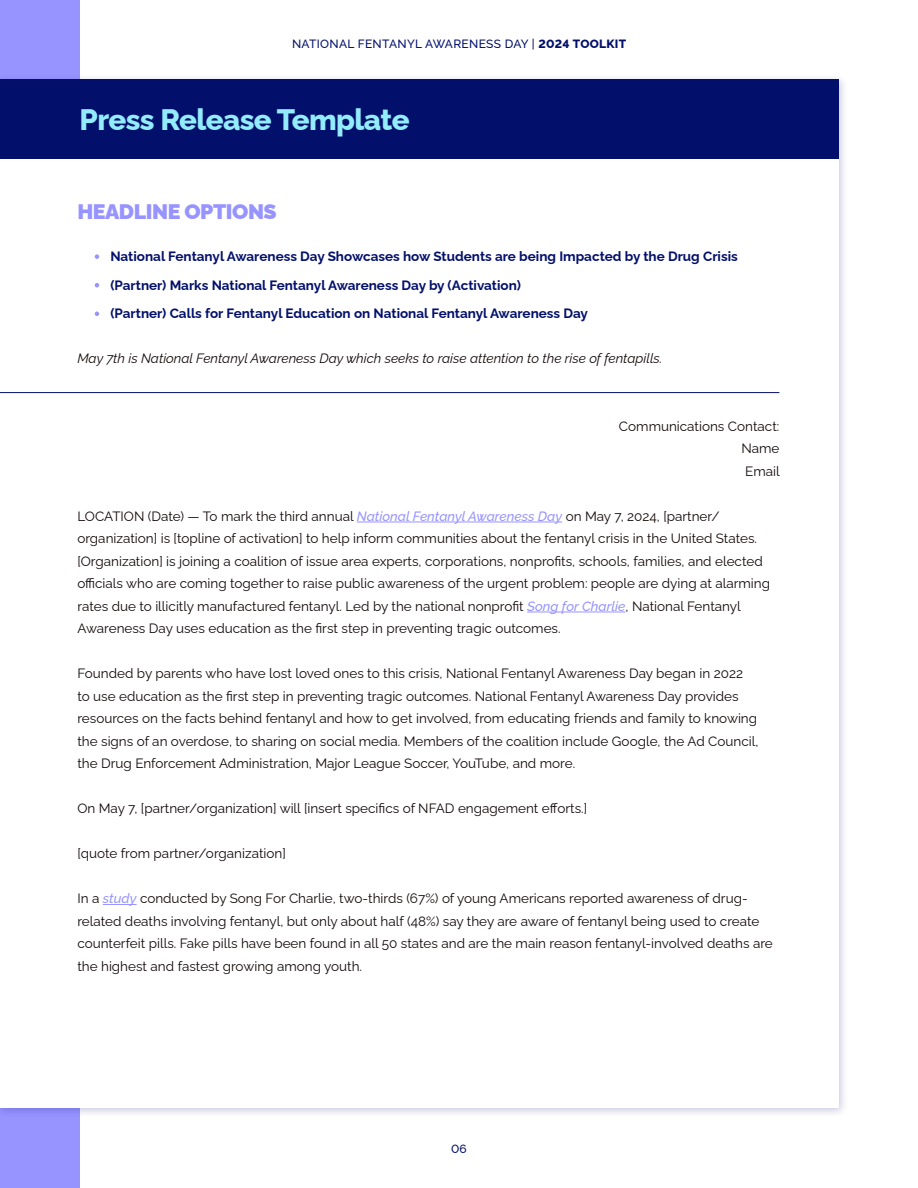
<style>
.page{position:relative;width:918px;height:1188px;background:#fff}
.page>*{position:absolute;margin:0;border:0;box-sizing:border-box;transform-origin:0 0}
.t1{font:800 29.7px "Raleway";letter-spacing:-.02em;color:#93ecfc}
.t2{font:900 21px "Raleway";letter-spacing:-.02em;color:#9794ff}
.t3{font:13.5px/22.5px "Raleway";color:#140909}
.t4{font:700 13.5px/28.5px "Raleway";color:#03106b}
.t5{font:italic 13.5px "Raleway";color:#140909}
.t6{font:500 12px "Raleway";letter-spacing:.025em;color:#03106b}
.s1{font-weight:800}
.s2{font-weight:500;font-style:italic;color:#9794ff}
</style>
<div class="page">
<div style="left:0;top:0;width:80px;height:1188px;background:#9794ff"></div>
<div style="left:0;top:73px;width:848px;height:1045px;background:#050a70;opacity:.22"></div>
<div style="left:0;top:80px;width:838px;height:1028px;background:#fff"></div>
<div style="left:0;top:80px;width:838px;height:79px;background:#03106b"></div>
<hr style="left:357px;top:522px;width:205px;height:1px;background:#9794ff">
<hr style="left:527px;top:612px;width:99px;height:1px;background:#9794ff">
<hr style="left:103px;top:904px;width:34px;height:1px;background:#9794ff">
<hr style="left:0;top:392px;width:779px;height:1px;background:#03106b">
<svg style="left:95px;top:254px;width:4px;height:5px"></svg>
<svg style="left:95px;top:283px;width:4px;height:4px"></svg>
<svg style="left:95px;top:312px;width:4px;height:4px"></svg>
<p class="t6" style="left:292px;top:34px;width:336px">NATIONAL FENTANYL AWARENESS DAY | <span class="s1">2024 TOOLKIT</span></p>
<h1 class="t1" style="left:80px;top:96px;width:332px">Press Release Template</h1>
<h2 class="t2" style="left:77px;top:195px;width:201px">HEADLINE OPTIONS</h2>
<p class="t4" style="left:110px;top:241px;width:629px">National Fentanyl Awareness Day Showcases how Students are being Impacted by the Drug Crisis (Partner) Marks National Fentanyl Awareness Day by (Activation)<br>(Partner) Calls for Fentanyl Education on National Fentanyl Awareness Day</p>
<p class="t5" style="left:77px;top:348px;width:587px">May 7th is National Fentanyl Awareness Day which seeks to raise attention to the rise of fentapills.</p>
<p class="t3" style="left:741px;top:413px;width:40px;text-align:justify;text-indent:-122px">Communications Contact:<br>Name Email</p>
<p class="t3" style="left:77px;top:503px;width:694px">LOCATION (Date) — To mark the third annual <span class="s2">National Fentanyl Awareness Day</span> on May 7, 2024, [partner/ organization] is [topline of activation] to help inform communities about the fentanyl crisis in the United States. [Organization] is joining a coalition of issue area experts, corporations, nonprofits, schools, families, and elected officials who are coming together to raise public awareness of the urgent problem: people are dying at alarming rates due to illicitly manufactured fentanyl. Led by the national nonprofit <span class="s2">Song for Charlie</span>, National Fentanyl Awareness Day uses education as the first step in preventing tragic outcomes.</p>
<p class="t3" style="left:77px;top:661px;width:683px">Founded by parents who have lost loved ones to this crisis, National Fentanyl Awareness Day began in 2022 to use education as the first step in preventing tragic outcomes. National Fentanyl Awareness Day provides resources on the facts behind fentanyl and how to get involved, from educating friends and family to knowing the signs of an overdose, to sharing on social media. Members of the coalition include Google, the Ad Council, the Drug Enforcement Administration, Major League Soccer, YouTube, and more.</p>
<p class="t3" style="left:77px;top:796px;width:511px">On May 7, [partner/organization] will [insert specifics of NFAD engagement efforts.]</p>
<p class="t3" style="left:77px;top:841px;width:210px">[quote from partner/organization]</p>
<p class="t3" style="left:77px;top:886px;width:697px">In a <span class="s2">study</span> conducted by Song For Charlie, two-thirds (67%) of young Americans reported awareness of drug&shy;related deaths involving fentanyl, but only about half (48%) say they are aware of fentanyl being used to create counterfeit pills. Fake pills have been found in all 50 states and are the main reason fentanyl-involved deaths are the highest and fastest growing among youth.</p>
<p class="t6" style="left:451px;top:1139px;width:17px">06</p>
</div>
